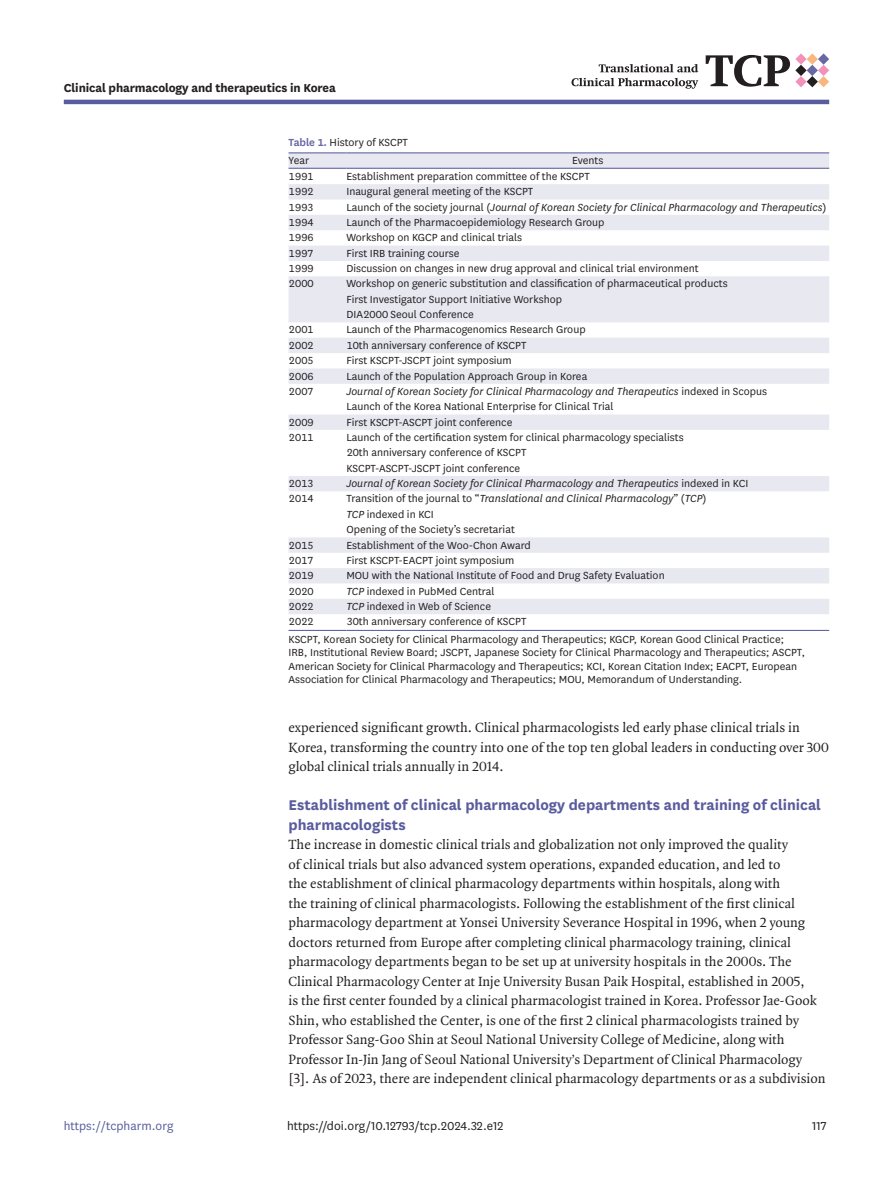
<style>
.page{position:relative;width:893px;height:1191px;background:#fff}
.page>*{position:absolute;margin:0;border:0;box-sizing:border-box;transform-origin:0 0}
.body_title2{font:700 16.5px/19.5px "National";color:#5a5d9d}
.body_p_first{font:14.25px/19.5px "Quadraat OT";color:#231f20}
.doi_running_footer{font:13.5px "National";color:#231f20}
.alt-title-type{font:700 13.5px "National";letter-spacing:-.01em;color:#231f20}
.t1{font:13.5px "National";color:#5a5d9d}
.tbody_entry{font:12px "National";color:#231f20}
.table-wrap-foot_p_fi{font:12px/13.5px "National";color:#231f20}
.tbody_entry-2{font:italic 12px "National";color:#231f20}
.table-wrap_caption{font:12px "National";color:#231f20}
.thead_entry{font:12px "National";color:#231f20}
.s1{font-weight:600;color:#6869a4}
.s2{font-style:normal}
.s3{font-style:italic}
</style>
<div class="page">
<hr style="left:64px;top:100px;width:765px;height:4px;background:#5a5d9d">
<svg style="left:706px;top:53px;width:123px;height:34px"></svg>
<svg style="left:599px;top:64px;width:99px;height:8px"></svg>
<svg style="left:571px;top:78px;width:127px;height:11px"></svg>
<svg style="left:289px;top:153px;width:540px;height:461px"></svg>
<hr style="left:289px;top:152px;width:57px;height:1px;background:#5a5d9d">
<hr style="left:346px;top:152px;width:483px;height:1px;background:#5a5d9d">
<hr style="left:289px;top:168px;width:57px;height:1px;background:#5a5d9d">
<hr style="left:346px;top:168px;width:483px;height:1px;background:#5a5d9d">
<hr style="left:289px;top:630px;width:57px;height:1px;background:#5a5d9d">
<hr style="left:346px;top:630px;width:483px;height:1px;background:#5a5d9d">
<p class="alt-title-type" style="left:64px;top:78px;width:273px">Clinical pharmacology and therapeutics in Korea</p>
<p class="table-wrap_caption" style="left:289px;top:135px;width:121px"><span class="s1">Table 1.</span> History of KSCPT</p>
<p class="thead_entry" style="left:289px;top:152px;width:22px">Year</p>
<p class="thead_entry" style="left:572px;top:152px;width:33px">Events</p>
<p class="tbody_entry" style="left:289px;top:168px;width:27px">1991</p>
<p class="tbody_entry" style="left:346px;top:168px;width:245px">Establishment preparation committee of the KSCPT</p>
<p class="tbody_entry" style="left:289px;top:184px;width:27px">1992</p>
<p class="tbody_entry" style="left:346px;top:184px;width:188px">Inaugural general meeting of the KSCPT</p>
<p class="tbody_entry" style="left:289px;top:199px;width:27px">1993</p>
<p class="tbody_entry-2" style="left:346px;top:199px;width:482px"><span class="s2">Launch of the society journal (</span>Journal of Korean Society for Clinical Pharmacology and Therapeutics<span class="s2">)</span></p>
<p class="tbody_entry" style="left:289px;top:214px;width:27px">1994</p>
<p class="tbody_entry" style="left:346px;top:214px;width:260px">Launch of the Pharmacoepidemiology Research Group</p>
<p class="tbody_entry" style="left:289px;top:230px;width:27px">1996</p>
<p class="tbody_entry" style="left:346px;top:230px;width:177px">Workshop on KGCP and clinical trials</p>
<p class="tbody_entry" style="left:289px;top:245px;width:27px">1997</p>
<p class="tbody_entry" style="left:346px;top:245px;width:115px">First IRB training course</p>
<p class="tbody_entry" style="left:289px;top:260px;width:27px">1999</p>
<p class="tbody_entry" style="left:346px;top:260px;width:354px">Discussion on changes in new drug approval and clinical trial environment</p>
<p class="tbody_entry" style="left:289px;top:276px;width:27px">2000</p>
<p class="tbody_entry" style="left:346px;top:276px;width:383px">Workshop on generic substitution and classification of pharmaceutical products</p>
<p class="tbody_entry" style="left:346px;top:291px;width:217px">First Investigator Support Initiative Workshop</p>
<p class="tbody_entry" style="left:346px;top:307px;width:129px">DIA2000 Seoul Conference</p>
<p class="tbody_entry" style="left:289px;top:322px;width:27px">2001</p>
<p class="tbody_entry" style="left:346px;top:322px;width:241px">Launch of the Pharmacogenomics Research Group</p>
<p class="tbody_entry" style="left:289px;top:337px;width:27px">2002</p>
<p class="tbody_entry" style="left:346px;top:337px;width:182px">10th anniversary conference of KSCPT</p>
<p class="tbody_entry" style="left:289px;top:353px;width:27px">2005</p>
<p class="tbody_entry" style="left:346px;top:353px;width:167px">First KSCPT-JSCPT joint symposium</p>
<p class="tbody_entry" style="left:289px;top:368px;width:27px">2006</p>
<p class="tbody_entry" style="left:346px;top:368px;width:242px">Launch of the Population Approach Group in Korea</p>
<p class="tbody_entry" style="left:289px;top:383px;width:27px">2007</p>
<p class="tbody_entry-2" style="left:346px;top:384px;width:422px">Journal of Korean Society for Clinical Pharmacology and Therapeutics <span class="s2">indexed in Scopus</span></p>
<p class="tbody_entry" style="left:346px;top:399px;width:269px">Launch of the Korea National Enterprise for Clinical Trial</p>
<p class="tbody_entry" style="left:289px;top:414px;width:27px">2009</p>
<p class="tbody_entry" style="left:346px;top:414px;width:167px">First KSCPT-ASCPT joint conference</p>
<p class="tbody_entry" style="left:289px;top:429px;width:27px">2011</p>
<p class="tbody_entry" style="left:346px;top:429px;width:339px">Launch of the certification system for clinical pharmacology specialists</p>
<p class="tbody_entry" style="left:346px;top:445px;width:182px">20th anniversary conference of KSCPT</p>
<p class="tbody_entry" style="left:346px;top:460px;width:175px">KSCPT-ASCPT-JSCPT joint conference</p>
<p class="tbody_entry" style="left:289px;top:475px;width:27px">2013</p>
<p class="tbody_entry-2" style="left:346px;top:476px;width:403px">Journal of Korean Society for Clinical Pharmacology and Therapeutics <span class="s2">indexed in KCI</span></p>
<p class="tbody_entry" style="left:289px;top:491px;width:27px">2014</p>
<p class="tbody_entry-2" style="left:346px;top:491px;width:362px"><span class="s2">Transition of the journal to “</span>Translational and Clinical Pharmacology<span class="s2">” (</span>TCP<span class="s2">)</span></p>
<p class="tbody_entry" style="left:346px;top:506px;width:89px"><span class="s3">TCP</span> indexed in KCI</p>
<p class="tbody_entry" style="left:346px;top:521px;width:170px">Opening of the Society’s secretariat</p>
<p class="tbody_entry" style="left:289px;top:537px;width:27px">2015</p>
<p class="tbody_entry" style="left:346px;top:537px;width:186px">Establishment of the Woo-Chon Award</p>
<p class="tbody_entry" style="left:289px;top:552px;width:27px">2017</p>
<p class="tbody_entry" style="left:346px;top:552px;width:169px">First KSCPT-EACPT joint symposium</p>
<p class="tbody_entry" style="left:289px;top:568px;width:27px">2019</p>
<p class="tbody_entry" style="left:346px;top:568px;width:320px">MOU with the National Institute of Food and Drug Safety Evaluation</p>
<p class="tbody_entry" style="left:289px;top:583px;width:27px">2020</p>
<p class="tbody_entry" style="left:346px;top:583px;width:150px"><span class="s3">TCP</span> indexed in PubMed Central</p>
<p class="tbody_entry" style="left:289px;top:598px;width:27px">2022</p>
<p class="tbody_entry" style="left:346px;top:598px;width:146px"><span class="s3">TCP</span> indexed in Web of Science</p>
<p class="tbody_entry" style="left:289px;top:614px;width:27px">2022</p>
<p class="tbody_entry" style="left:346px;top:614px;width:182px">30th anniversary conference of KSCPT</p>
<p class="table-wrap-foot_p_fi" style="left:289px;top:632px;width:518px">KSCPT, Korean Society for Clinical Pharmacology and Therapeutics; KGCP, Korean Good Clinical Practice; IRB, Institutional Review Board; JSCPT, Japanese Society for Clinical Pharmacology and Therapeutics; ASCPT, American Society for Clinical Pharmacology and Therapeutics; KCI, Korean Citation Index; EACPT, European Association for Clinical Pharmacology and Therapeutics; MOU, Memorandum of Understanding.</p>
<p class="body_p_first" style="left:289px;top:718px;width:542px">experienced significant growth. Clinical pharmacologists led early phase clinical trials in<br>Korea, transforming the country into one of the top ten global leaders in conducting over 300 global clinical trials annually in 2014.</p>
<p class="body_title2" style="left:289px;top:794px;width:534px">Establishment of clinical pharmacology departments and training of clinical pharmacologists</p>
<p class="body_p_first" style="left:289px;top:835px;width:539px">The increase in domestic clinical trials and globalization not only improved the quality<br>of clinical trials but also advanced system operations, expanded education, and led to<br>the establishment of clinical pharmacology departments within hospitals, along with<br>the training of clinical pharmacologists. Following the establishment of the first clinical pharmacology department at Yonsei University Severance Hospital in 1996, when 2 young doctors returned from Europe after completing clinical pharmacology training, clinical pharmacology departments began to be set up at university hospitals in the 2000s. The Clinical Pharmacology Center at Inje University Busan Paik Hospital, established in 2005,<br>is the first center founded by a clinical pharmacologist trained in Korea. Professor Jae-Gook Shin, who established the Center, is one of the first 2 clinical pharmacologists trained by Professor Sang-Goo Shin at Seoul National University College of Medicine, along with Professor In-Jin Jang of Seoul National University’s Department of Clinical Pharmacology [3]. As of 2023, there are independent clinical pharmacology departments or as a subdivision</p>
<p class="doi_running_footer" style="left:812px;top:1116px;width:16px">117</p>
<p class="t1" style="left:64px;top:1116px;width:111px">https://tcpharm.org</p>
<p class="doi_running_footer" style="left:287px;top:1116px;width:218px">https://doi.org/10.12793/tcp.2024.32.e12</p>
</div>
